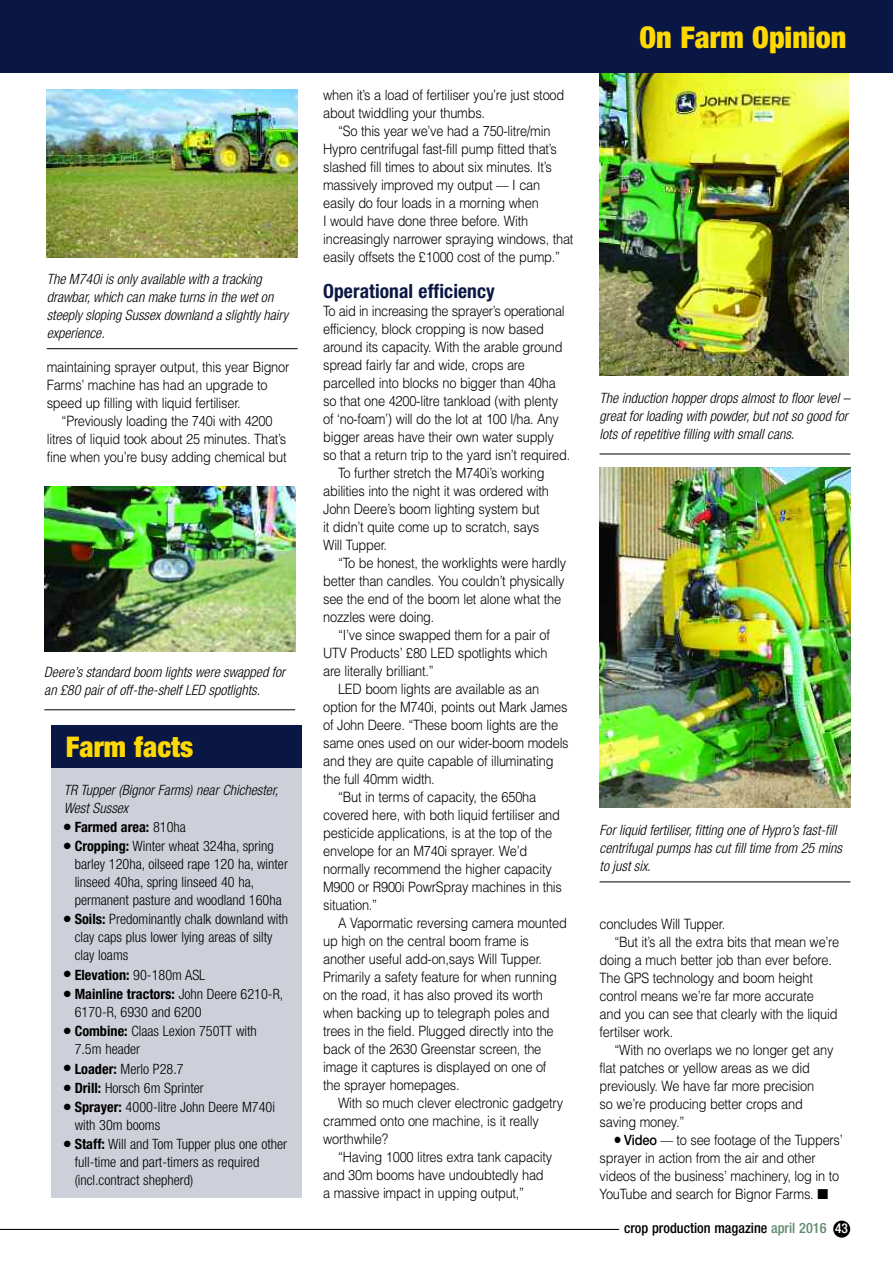
<style>
.page{position:relative;width:893px;height:1263px;background:#fff}
.page>*{position:absolute;margin:0;border:0;box-sizing:border-box;transform-origin:0 0}
.t1{font:900 condensed 30px "Helvetica Neue";color:#ffd902}
.t2{font:900 condensed 28.5px "Helvetica Neue";color:#ffd902}
.t3{font:700 condensed 19.5px "Helvetica Neue";letter-spacing:.005em;color:#0a1643}
.t4{font:300 14.25px/18px "Helvetica";letter-spacing:-.015em;color:#000;scale:.9 1}
.t5{font:300 condensed 14.25px/18px "Helvetica Neue";color:#000}
.t6{font:italic 300 condensed 14.25px/18px "Helvetica Neue";color:#000}
.t7{font:700 condensed 14.25px "Helvetica Neue";color:#000}
.t8{font:500 condensed 14.25px "Helvetica Neue";color:#000}
.s1{font-weight:300}
.s2{font-weight:700}
.s3{font-family:"Helvetica Neue";font-weight:500}
.s4{color:#60896c}
.s5{font-size:13.5px;color:#fff}
</style>
<div class="page">
<div style="left:51px;top:767px;width:251px;height:431px;background:#ced0d9"></div>
<div style="left:51px;top:726px;width:251px;height:42px;background:#0a1643"></div>
<img style="left:47px;top:89px;width:251px;height:168px">
<hr style="left:47px;top:348px;width:251px;height:1px;background:#000">
<img style="left:600px;top:72px;width:248px;height:304px">
<hr style="left:600px;top:454px;width:250px;height:1px;background:#000">
<img style="left:44px;top:486px;width:251px;height:166px">
<hr style="left:44px;top:709px;width:251px;height:1px;background:#000">
<img style="left:600px;top:467px;width:250px;height:341px">
<hr style="left:600px;top:881px;width:250px;height:1px;background:#000">
<div style="left:0;top:0;width:893px;height:72px;background:#0a1643"></div>
<div style="left:833px;top:1220px;width:17px;height:17px;background:#000;border-radius:50%"></div>
<hr style="left:0;top:1229px;width:619px;height:1px;background:#000">
<p class="t6" style="left:47px;top:271px;width:243px">The M740i is only available with a tracking drawbar, which can make turns in the wet on steeply sloping Sussex downland a slightly hairy experience.</p>
<p class="t4" style="left:47px;top:358px;width:271px">maintaining sprayer output, this year Bignor<br>Farms’ machine has had an upgrade to speed up filling with liquid fertiliser.</p>
<p class="t4" style="left:47px;top:412px;width:268px;text-align:center">“Previously loading the 740i with 4200 litres of liquid took about 25 minutes. That’s fine when you’re busy adding chemical but</p>
<p class="t6" style="left:44px;top:664px;width:242px">Deere’s standard boom lights were swapped for an £80 pair of off-the-shelf LED spotlights.</p>
<h2 class="t2" style="left:66px;top:737px;width:129px">Farm facts</h2>
<p class="t6" style="left:64px;top:782px;width:216px">TR Tupper (Bignor Farms) near Chichester,<br>West Sussex</p>
<p class="t7" style="left:64px;top:822px;width:124px">● Farmed area: <span class="s1">810ha</span></p>
<p class="t5" style="left:75px;top:838px;width:215px;text-indent:-11px">● <span class="s2">Cropping:</span> Winter wheat 324ha, spring barley 120ha, oilseed rape 120 ha, winter linseed 40ha, spring linseed 40 ha, permanent pasture and woodland 160ha</p>
<p class="t5" style="left:75px;top:911px;width:215px;text-indent:-11px">● <span class="s2">Soils:</span> Predominantly chalk downland with clay caps plus lower lying areas of silty clay loams</p>
<p class="t7" style="left:64px;top:969px;width:143px">● Elevation: <span class="s1">90-180m ASL</span></p>
<p class="t5" style="left:75px;top:986px;width:210px;text-indent:-11px">● <span class="s2">Mainline tractors:</span> John Deere 6210-R,<br>6170-R, 6930 and 6200</p>
<p class="t5" style="left:75px;top:1023px;width:184px;text-indent:-11px">● <span class="s2">Combine:</span> Claas Lexion 750TT with<br>7.5m header</p>
<p class="t5" style="left:64px;top:1061px;width:121px">● <span class="s2">Loader:</span> Merlo P28.7</p>
<p class="t5" style="left:64px;top:1080px;width:142px">● <span class="s2">Drill:</span> Horsch 6m Sprinter</p>
<p class="t5" style="left:75px;top:1099px;width:202px;text-indent:-11px">● <span class="s2">Sprayer:</span> 4000-litre John Deere M740i with 30m booms</p>
<p class="t5" style="left:75px;top:1136px;width:214px;text-indent:-11px">● <span class="s2">Staff:</span> Will and Tom Tupper plus one other full-time and part-timers as required (incl.contract shepherd)</p>
<p class="t4" style="left:323px;top:86px;width:269px">when it’s a load of fertiliser you’re just stood about twiddling your thumbs.</p>
<p class="t4" style="left:323px;top:122px;width:280px;text-indent:15px">“So this year we’ve had a 750-litre/min Hypro centrifugal fast-fill pump fitted that’s slashed fill times to about six minutes. It’s massively improved my output –– I can easily do four loads in a morning when<br>I would have done three before. With increasingly narrower spraying windows, that easily offsets the £1000 cost of the pump.”</p>
<h3 class="t3" style="left:323px;top:284px;width:173px">Operational efficiency</h3>
<p class="t4" style="left:323px;top:302px;width:270px">To aid in increasing the sprayer’s operational</p>
<p class="t4" style="left:323px;top:320px;width:247px">efficiency, block cropping is now based</p>
<p class="t4" style="left:323px;top:338px;width:268px">around its capacity. With the arable ground</p>
<p class="t4" style="left:323px;top:356px;width:226px">spread fairly far and wide, crops are</p>
<p class="t4" style="left:323px;top:374px;width:260px">parcelled into blocks no bigger than 40ha</p>
<p class="t4" style="left:323px;top:392px;width:263px">so that one 4200-litre tankload (with plenty</p>
<p class="t4" style="left:323px;top:410px;width:263px">of ‘no-foam’) will do the lot at 100 l/ha. Any</p>
<p class="t4" style="left:323px;top:428px;width:258px">bigger areas have their own water supply</p>
<p class="t4" style="left:323px;top:446px;width:276px">so that a return trip to the yard isn’t required.</p>
<p class="t4" style="left:338px;top:464px;width:231px">To further stretch the M740i’s working</p>
<p class="t4" style="left:323px;top:482px;width:252px">abilities into the night it was ordered with</p>
<p class="t4" style="left:323px;top:500px;width:242px">John Deere’s boom lighting system but</p>
<p class="t4" style="left:323px;top:518px;width:242px">it didn’t quite come up to scratch, says</p>
<p class="t4" style="left:323px;top:536px;width:73px">Will Tupper.</p>
<p class="t4" style="left:338px;top:554px;width:255px">“To be honest, the worklights were hardly</p>
<p class="t4" style="left:323px;top:572px;width:270px">better than candles. You couldn’t physically</p>
<p class="t4" style="left:323px;top:590px;width:266px">see the end of the boom let alone what the</p>
<p class="t4" style="left:323px;top:608px;width:125px">nozzles were doing.</p>
<p class="t4" style="left:338px;top:626px;width:237px">“I’ve since swapped them for a pair of</p>
<p class="t4" style="left:323px;top:644px;width:251px">UTV Products’ £80 LED spotlights which</p>
<p class="t4" style="left:323px;top:662px;width:124px">are literally brilliant.”</p>
<p class="t4" style="left:338px;top:680px;width:225px">LED boom lights are available as an</p>
<p class="t4" style="left:323px;top:698px;width:273px">option for the M740i, points out Mark James</p>
<p class="t4" style="left:323px;top:716px;width:263px">of John Deere. “These boom lights are the</p>
<p class="t4" style="left:323px;top:734px;width:274px">same ones used on our wider-boom models</p>
<p class="t4" style="left:323px;top:752px;width:257px">and they are quite capable of illuminating</p>
<p class="t4" style="left:323px;top:770px;width:126px">the full 40mm width.</p>
<p class="t4" style="left:338px;top:788px;width:222px">“But in terms of capacity, the 650ha</p>
<p class="t4" style="left:323px;top:806px;width:265px">covered here, with both liquid fertiliser and</p>
<p class="t4" style="left:323px;top:824px;width:256px">pesticide applications, is at the top of the</p>
<p class="t4" style="left:323px;top:842px;width:228px">envelope for an M740i sprayer. We’d</p>
<p class="t4" style="left:323px;top:860px;width:255px">normally recommend the higher capacity</p>
<p class="t4" style="left:323px;top:878px;width:267px">M900 or R900i PowrSpray machines in this</p>
<p class="t4" style="left:323px;top:896px;width:62px">situation.”</p>
<p class="t4" style="left:338px;top:914px;width:256px">A Vapormatic reversing camera mounted</p>
<p class="t4" style="left:323px;top:932px;width:230px">up high on the central boom frame is</p>
<p class="t4" style="left:323px;top:950px;width:245px">another useful add-on,says Will Tupper.</p>
<p class="t4" style="left:323px;top:968px;width:261px">Primarily a safety feature for when running</p>
<p class="t4" style="left:323px;top:986px;width:246px">on the road, it has also proved its worth</p>
<p class="t4" style="left:323px;top:1004px;width:253px">when backing up to telegraph poles and</p>
<p class="t4" style="left:323px;top:1022px;width:258px">trees in the field. Plugged directly into the</p>
<p class="t4" style="left:323px;top:1040px;width:244px">back of the 2630 Greenstar screen, the</p>
<p class="t4" style="left:323px;top:1058px;width:250px">image it captures is displayed on one of</p>
<p class="t4" style="left:323px;top:1076px;width:153px">the sprayer homepages.</p>
<p class="t4" style="left:338px;top:1094px;width:252px">With so much clever electronic gadgetry</p>
<p class="t4" style="left:323px;top:1112px;width:241px">crammed onto one machine, is it really</p>
<p class="t4" style="left:323px;top:1130px;width:74px">worthwhile?</p>
<p class="t4" style="left:338px;top:1148px;width:240px">“Having 1000 litres extra tank capacity</p>
<p class="t4" style="left:323px;top:1166px;width:247px">and 30m booms have undoubtedly had</p>
<p class="t4" style="left:323px;top:1184px;width:225px">a massive impact in upping output,”</p>
<h1 class="t1" style="left:639px;top:27px;width:208px">On Farm Opinion</h1>
<p class="t6" style="left:600px;top:390px;width:252px">The induction hopper drops almost to floor level – great for loading with powder, but not so good for lots of repetitive filling with small cans.</p>
<p class="t6" style="left:600px;top:822px;width:244px">For liquid fertiliser, fitting one of Hypro’s fast-fill centrifugal pumps has cut fill time from 25 mins to just six.</p>
<p class="t4" style="left:600px;top:915px;width:141px">concludes Will Tupper.</p>
<p class="t4" style="left:614px;top:933px;width:251px">“But it’s all the extra bits that mean we’re</p>
<p class="t4" style="left:600px;top:951px;width:260px">doing a much better job than ever before.</p>
<p class="t4" style="left:600px;top:969px;width:239px">The GPS technology and boom height</p>
<p class="t4" style="left:600px;top:987px;width:240px">control means we’re far more accurate</p>
<p class="t4" style="left:600px;top:1005px;width:266px">and you can see that clearly with the liquid</p>
<p class="t4" style="left:600px;top:1023px;width:83px">fertilser work.</p>
<p class="t4" style="left:614px;top:1041px;width:245px">“With no overlaps we no longer get any</p>
<p class="t4" style="left:600px;top:1059px;width:235px">flat patches or yellow areas as we did</p>
<p class="t4" style="left:600px;top:1077px;width:240px">previously. We have far more precision</p>
<p class="t4" style="left:600px;top:1095px;width:227px">so we’re producing better crops and</p>
<p class="t4" style="left:600px;top:1113px;width:96px">saving money.”</p>
<p class="t4" style="left:600px;top:1131px;width:272px;text-indent:15px">● <span class="s3">Video</span> –– to see footage of the Tuppers’ sprayer in action from the air and other videos of the business’ machinery, log in to YouTube and search for Bignor Farms. ■</p>
<p class="t8" style="left:624px;top:1223px;width:225px">crop production magazine <span class="s4">april 2016</span> <span class="s5">43</span></p>
</div>
